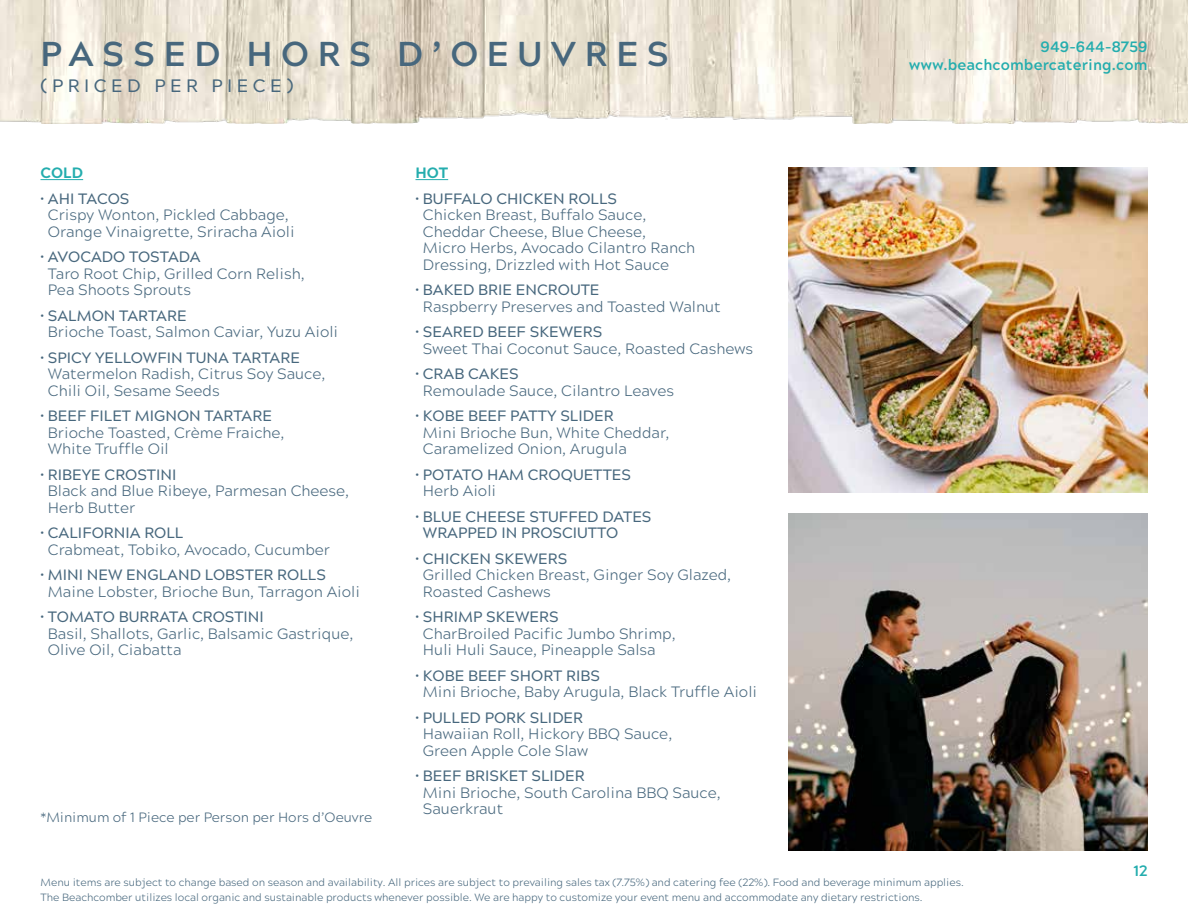
<style>
.page{position:relative;width:1188px;height:918px;background:#fff}
.page>*{position:absolute;margin:0;border:0;box-sizing:border-box;transform-origin:0 0}
.t1{font:700 34.5px "Acherus Grotesque";letter-spacing:.25em;color:#47677d}
.t2{font:500 18px "Acherus Grotesque";letter-spacing:.25em;color:#47677d}
.t3{font:300 15px/16.5px "Acherus Grotesque";color:#47677d}
.t4{font:500 15px/16.5px "Acherus Grotesque";color:#47677d}
.t5{font:700 15px/18px "Acherus Grotesque";letter-spacing:.01em;color:#24adae;text-align:right}
.t6{font:800 15px "Acherus Grotesque";color:#24adae}
.t7{font:300 13.5px "Acherus Grotesque";color:#47677d}
.t8{font:300 10.5px/15px "Acherus Grotesque";color:#47677d}
</style>
<div class="page">
<img style="left:0;top:0;width:1188px;height:123px">
<hr style="left:40px;top:179px;width:43px;height:1px;background:#24adae">
<hr style="left:416px;top:179px;width:32px;height:1px;background:#24adae">
<img style="left:788px;top:167px;width:360px;height:325px">
<img style="left:788px;top:513px;width:360px;height:337px">
<h1 class="t1" style="left:40px;top:25px;width:630px">PASSED HORS D’OEUVRES</h1>
<p class="t2" style="left:40px;top:71px;width:254px">(PRICED PER PIECE)</p>
<p class="t6" style="left:40px;top:160px;width:44px">COLD</p>
<p class="t4" style="left:40px;top:189px;width:90px">— AHI TACOS</p>
<p class="t3" style="left:48px;top:206px;width:248px">Crispy Wonton, Pickled Cabbage,<br>Orange Vinaigrette, Sriracha Aioli</p>
<p class="t4" style="left:40px;top:248px;width:162px">— AVOCADO TOSTADA</p>
<p class="t3" style="left:48px;top:264px;width:258px">Taro Root Chip, Grilled Corn Relish,<br>Pea Shoots Sprouts</p>
<p class="t4" style="left:40px;top:306px;width:148px">— SALMON TARTARE</p>
<p class="t3" style="left:48px;top:323px;width:292px">Brioche Toast, Salmon Caviar, Yuzu Aioli</p>
<p class="t4" style="left:40px;top:348px;width:261px">— SPICY YELLOWFIN TUNA TARTARE</p>
<p class="t3" style="left:48px;top:365px;width:279px">Watermelon Radish, Citrus Soy Sauce,<br>Chili Oil, Sesame Seeds</p>
<p class="t4" style="left:40px;top:407px;width:233px">— BEEF FILET MIGNON TARTARE</p>
<p class="t3" style="left:48px;top:423px;width:238px">Brioche Toasted, Crème Fraiche,<br>White Truffle Oil</p>
<p class="t4" style="left:40px;top:465px;width:138px">— RIBEYE CROSTINI</p>
<p class="t3" style="left:48px;top:482px;width:303px">Black and Blue Ribeye, Parmesan Cheese,<br>Herb Butter</p>
<p class="t4" style="left:40px;top:524px;width:145px">— CALIFORNIA ROLL</p>
<p class="t3" style="left:48px;top:540px;width:284px">Crabmeat, Tobiko, Avocado, Cucumber</p>
<p class="t4" style="left:40px;top:566px;width:287px">— MINI NEW ENGLAND LOBSTER ROLLS</p>
<p class="t3" style="left:48px;top:582px;width:314px">Maine Lobster, Brioche Bun, Tarragon Aioli</p>
<p class="t4" style="left:40px;top:608px;width:225px">— TOMATO BURRATA CROSTINI</p>
<p class="t3" style="left:48px;top:624px;width:307px">Basil, Shallots, Garlic, Balsamic Gastrique,<br>Olive Oil, Ciabatta</p>
<p class="t7" style="left:40px;top:806px;width:333px">*Minimum of 1 Piece per Person per Hors d’Oeuvre</p>
<p class="t6" style="left:416px;top:160px;width:34px">HOT</p>
<p class="t4" style="left:416px;top:189px;width:203px">— BUFFALO CHICKEN ROLLS</p>
<p class="t3" style="left:423px;top:206px;width:274px">Chicken Breast, Buffalo Sauce, Cheddar Cheese, Blue Cheese,<br>Micro Herbs, Avocado Cilantro Ranch Dressing, Drizzled with Hot Sauce</p>
<p class="t4" style="left:416px;top:281px;width:186px">— BAKED BRIE ENCROUTE</p>
<p class="t3" style="left:423px;top:297px;width:299px">Raspberry Preserves and Toasted Walnut</p>
<p class="t4" style="left:416px;top:323px;width:188px">— SEARED BEEF SKEWERS</p>
<p class="t3" style="left:423px;top:339px;width:332px">Sweet Thai Coconut Sauce, Roasted Cashews</p>
<p class="t4" style="left:416px;top:365px;width:105px">— CRAB CAKES</p>
<p class="t3" style="left:423px;top:381px;width:253px">Remoulade Sauce, Cilantro Leaves</p>
<p class="t4" style="left:416px;top:407px;width:200px">— KOBE BEEF PATTY SLIDER</p>
<p class="t3" style="left:423px;top:423px;width:248px">Mini Brioche Bun, White Cheddar,<br>Caramelized Onion, Arugula</p>
<p class="t4" style="left:416px;top:465px;width:217px">— POTATO HAM CROQUETTES</p>
<p class="t3" style="left:423px;top:482px;width:75px">Herb Aioli</p>
<p class="t4" style="left:423px;top:507px;width:230px;text-indent:-7px">— BLUE CHEESE STUFFED DATES<br>WRAPPED IN PROSCIUTTO</p>
<p class="t4" style="left:416px;top:549px;width:153px">— CHICKEN SKEWERS</p>
<p class="t3" style="left:423px;top:566px;width:310px">Grilled Chicken Breast, Ginger Soy Glazed,<br>Roasted Cashews</p>
<p class="t4" style="left:416px;top:608px;width:145px">— SHRIMP SKEWERS</p>
<p class="t3" style="left:423px;top:624px;width:254px">CharBroiled Pacific Jumbo Shrimp,<br>Huli Huli Sauce, Pineapple Salsa</p>
<p class="t4" style="left:416px;top:666px;width:186px">— KOBE BEEF SHORT RIBS</p>
<p class="t3" style="left:423px;top:683px;width:336px">Mini Brioche, Baby Arugula, Black Truffle Aioli</p>
<p class="t4" style="left:416px;top:708px;width:169px">— PULLED PORK SLIDER</p>
<p class="t3" style="left:423px;top:725px;width:251px">Hawaiian Roll, Hickory BBQ Sauce,<br>Green Apple Cole Slaw</p>
<p class="t4" style="left:416px;top:767px;width:171px">— BEEF BRISKET SLIDER</p>
<p class="t3" style="left:423px;top:783px;width:299px">Mini Brioche, South Carolina BBQ Sauce,<br>Sauerkraut</p>
<p class="t5" style="left:909px;top:37px;width:240px">949-644-8759 www.beachcombercatering.com</p>
<p class="t5" style="left:1133px;top:861px;width:16px">12</p>
<p class="t8" style="left:40px;top:874px;width:925px">Menu items are subject to change based on season and availability. All prices are subject to prevailing sales tax (7.75%) and catering fee (22%). Food and beverage minimum applies.<br>The Beachcomber utilizes local organic and sustainable products whenever possible. We are happy to customize your event menu and accommodate any dietary restrictions.</p>
</div>
